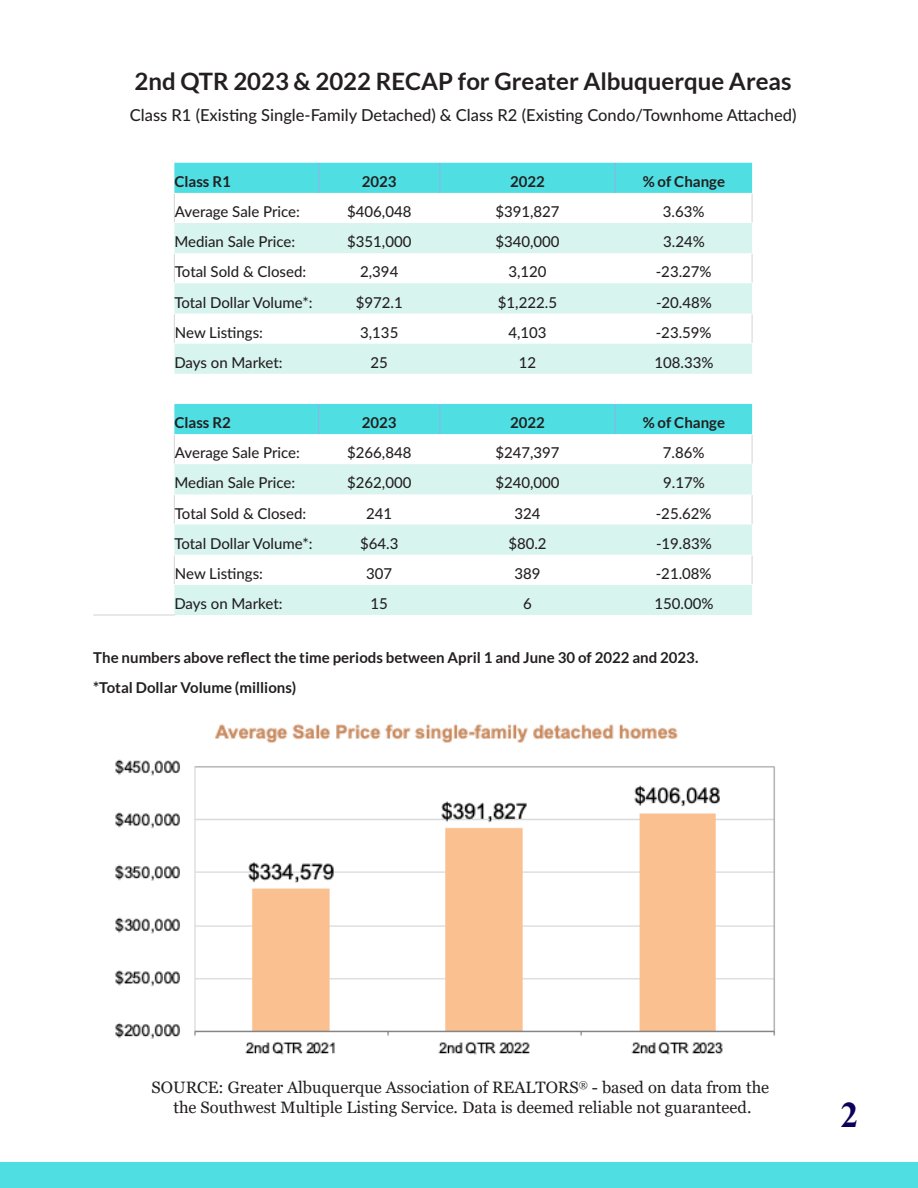
<style>
.page{position:relative;width:918px;height:1188px;background:#fff}
.page>*{position:absolute;margin:0;border:0;box-sizing:border-box;transform-origin:0 0}
.t1{font:700 36px "Times New Roman";color:#0e0059}
.t2{font:700 24px "Lato";color:#231f20}
.t3{font:16.5px "Georgia";color:#231f20}
.t4{font:500 16.5px "Lato";color:#231f20}
.t5{font:500 15px "Lato";color:#231f20}
.t6{font:700 15px "Lato";color:#231f20}
</style>
<div class="page">
<svg style="left:174px;top:163px;width:144px;height:60px"></svg>
<svg style="left:174px;top:223px;width:578px;height:392px;fill:#d8f4ef"></svg>
<svg style="left:174px;top:194px;width:1px;height:28px"></svg>
<svg style="left:319px;top:163px;width:434px;height:59px"></svg>
<svg style="left:174px;top:254px;width:1px;height:29px"></svg>
<svg style="left:752px;top:254px;width:1px;height:29px"></svg>
<svg style="left:174px;top:314px;width:1px;height:29px"></svg>
<svg style="left:752px;top:314px;width:1px;height:29px"></svg>
<hr style="left:439px;top:404px;width:1px;height:30px;background:#8db4e3">
<hr style="left:615px;top:404px;width:1px;height:30px;background:#8db4e3">
<svg style="left:174px;top:435px;width:1px;height:29px"></svg>
<svg style="left:752px;top:435px;width:1px;height:29px"></svg>
<svg style="left:174px;top:495px;width:1px;height:29px"></svg>
<svg style="left:752px;top:495px;width:1px;height:29px"></svg>
<svg style="left:174px;top:555px;width:1px;height:29px"></svg>
<svg style="left:752px;top:555px;width:1px;height:29px"></svg>
<hr style="left:93px;top:614px;width:82px;height:2px;background:#d8d8d8">
<hr style="left:318px;top:163px;width:1px;height:30px;background:#8db4e3">
<hr style="left:318px;top:404px;width:1px;height:30px;background:#8db4e3">
<img style="left:115px;top:724px;width:660px;height:331px">
<div style="left:0;top:1163px;width:918px;height:25px;background:#4fdfe3"></div>
<p class="t2" style="left:135px;top:68px;width:659px">2nd QTR 2023 &amp; 2022 RECAP for Greater Albuquerque Areas</p>
<p class="t4" style="left:130px;top:103px;width:668px">Class R1 (Existing Single-Family Detached) &amp; Class R2 (Existing Condo/Townhome Attached)</p>
<p class="t6" style="left:174px;top:173px;width:58px">Class R1</p>
<p class="t6" style="left:362px;top:173px;width:36px">2023</p>
<p class="t6" style="left:510px;top:173px;width:36px">2022</p>
<p class="t6" style="left:643px;top:173px;width:84px">% of Change</p>
<p class="t5" style="left:175px;top:201px;width:126px">Average Sale Price:</p>
<p class="t5" style="left:347px;top:201px;width:66px">$406,048</p>
<p class="t5" style="left:495px;top:201px;width:66px">$391,827</p>
<p class="t5" style="left:663px;top:201px;width:43px">3.63%</p>
<p class="t5" style="left:174px;top:231px;width:122px">Median Sale Price:</p>
<p class="t5" style="left:347px;top:231px;width:66px">$351,000</p>
<p class="t5" style="left:495px;top:231px;width:66px">$340,000</p>
<p class="t5" style="left:663px;top:231px;width:43px">3.24%</p>
<p class="t5" style="left:175px;top:261px;width:133px">Total Sold &amp; Closed:</p>
<p class="t5" style="left:360px;top:261px;width:40px">2,394</p>
<p class="t5" style="left:508px;top:261px;width:40px">3,120</p>
<p class="t5" style="left:656px;top:261px;width:57px">-23.27%</p>
<p class="t5" style="left:174px;top:291px;width:140px">Total Dollar Volume*:</p>
<p class="t5" style="left:356px;top:291px;width:49px">$972.1</p>
<p class="t5" style="left:498px;top:291px;width:61px">$1,222.5</p>
<p class="t5" style="left:656px;top:291px;width:57px">-20.48%</p>
<p class="t5" style="left:175px;top:321px;width:90px">New Listings:</p>
<p class="t5" style="left:360px;top:321px;width:40px">3,135</p>
<p class="t5" style="left:508px;top:321px;width:40px">4,103</p>
<p class="t5" style="left:656px;top:321px;width:57px">-23.59%</p>
<p class="t5" style="left:174px;top:352px;width:110px">Days on Market:</p>
<p class="t5" style="left:371px;top:352px;width:19px">25</p>
<p class="t5" style="left:519px;top:352px;width:19px">12</p>
<p class="t5" style="left:654px;top:352px;width:61px">108.33%</p>
<p class="t6" style="left:174px;top:414px;width:58px">Class R2</p>
<p class="t6" style="left:362px;top:414px;width:36px">2023</p>
<p class="t6" style="left:510px;top:414px;width:36px">2022</p>
<p class="t6" style="left:643px;top:414px;width:84px">% of Change</p>
<p class="t5" style="left:175px;top:442px;width:126px">Average Sale Price:</p>
<p class="t5" style="left:347px;top:442px;width:66px">$266,848</p>
<p class="t5" style="left:495px;top:442px;width:66px">$247,397</p>
<p class="t5" style="left:663px;top:442px;width:43px">7.86%</p>
<p class="t5" style="left:174px;top:472px;width:122px">Median Sale Price:</p>
<p class="t5" style="left:347px;top:472px;width:66px">$262,000</p>
<p class="t5" style="left:495px;top:472px;width:66px">$240,000</p>
<p class="t5" style="left:663px;top:472px;width:43px">9.17%</p>
<p class="t5" style="left:175px;top:502px;width:133px">Total Sold &amp; Closed:</p>
<p class="t5" style="left:366px;top:502px;width:28px">241</p>
<p class="t5" style="left:514px;top:502px;width:28px">324</p>
<p class="t5" style="left:656px;top:502px;width:57px">-25.62%</p>
<p class="t5" style="left:174px;top:532px;width:140px">Total Dollar Volume*:</p>
<p class="t5" style="left:360px;top:532px;width:40px">$64.3</p>
<p class="t5" style="left:508px;top:532px;width:40px">$80.2</p>
<p class="t5" style="left:656px;top:532px;width:57px">-19.83%</p>
<p class="t5" style="left:175px;top:563px;width:90px">New Listings:</p>
<p class="t5" style="left:366px;top:563px;width:28px">307</p>
<p class="t5" style="left:514px;top:563px;width:28px">389</p>
<p class="t5" style="left:656px;top:563px;width:57px">-21.08%</p>
<p class="t5" style="left:174px;top:593px;width:110px">Days on Market:</p>
<p class="t5" style="left:371px;top:593px;width:19px">15</p>
<p class="t5" style="left:523px;top:593px;width:10px">6</p>
<p class="t5" style="left:654px;top:593px;width:61px">150.00%</p>
<p class="t6" style="left:93px;top:649px;width:607px">The numbers above reflect the time periods between April 1 and June 30 of 2022 and 2023.</p>
<p class="t6" style="left:93px;top:679px;width:205px">*Total Dollar Volume (millions)</p>
<p class="t3" style="left:152px;top:1078px;width:619px">SOURCE: Greater Albuquerque Association of REALTORS<sup>®</sup> - based on data from the</p>
<p class="t3" style="left:173px;top:1098px;width:580px">the Southwest Multiple Listing Service. Data is deemed reliable not guaranteed.</p>
<p class="t1" style="left:840px;top:1089px;width:19px">2</p>
</div>
